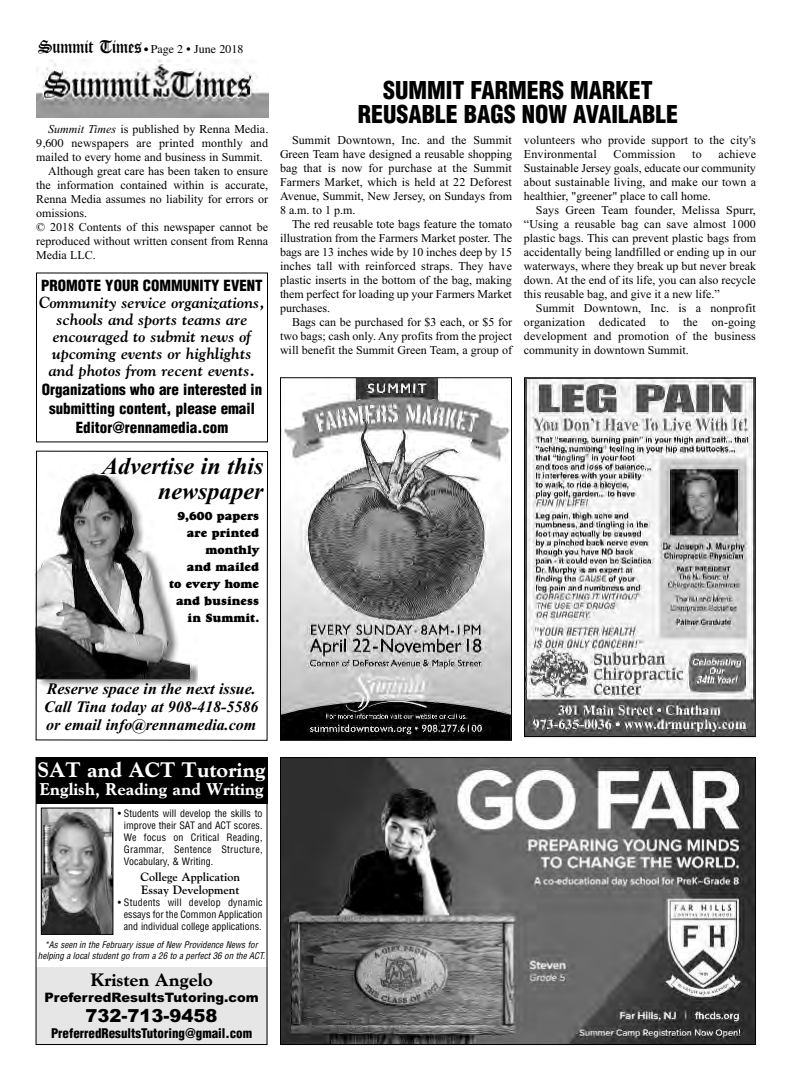
<style>
.page{position:relative;width:792px;height:1080px;background:#fff}
.page>*{position:absolute;margin:0;border:0;box-sizing:border-box;transform-origin:0 0}
.t1{font:900 condensed 24px/24px "Helvetica";color:#000;text-align:center}
.t2{font:italic 700 24px/25px "Times New Roman";color:#000;text-align:right}
.t3{font:21px "Goudy Extra Bold Cg ATT";color:#fff}
.t4{font:18px "Goudy Extra Bold Cg ATT";color:#000}
.t5{font:900 18px "Arial";color:#000}
.t6{font:17px "Goudy Extra Bold Cg ATT";color:#fff}
.t7{font:italic 700 16px/17px "Goudy";color:#000;text-align:center}
.t8{font:italic 700 16px/18px "Times New Roman";color:#000}
.t9{font:900 condensed 15px/19px "Helvetica";color:#000;text-align:center}
.t10{font:900 condensed 13px "Helvetica";color:#000}
.t11{font:900 13px "Arial";color:#000}
.t12{font:12px/14px "Times New Roman";color:#000;text-align:justify}
.t13{font:12px/17px "Goudy Heavyface";color:#000;text-align:right}
.t14{font:12px "Times";color:#000}
.t15{font:700 12px/13px "Goudy";color:#000}
.t16{font:condensed 10px/12px "Helvetica";color:#000;text-align:justify}
.t17{font:italic condensed 9px/11px "Helvetica";color:#000;text-align:center}
.s1{font-family:"Manuscript Regular SWFTE";font-size:20px}
.s2{font-family:"Futura";font-weight:700;font-stretch:condensed;font-size:10px}
.s3{font-family:"Times New Roman";font-style:italic}
.s4{font-family:"Times New Roman"}
.s5{font-family:"Times"}
</style>
<div class="page">
<img style="left:36px;top:60px;width:232px;height:58px">
<svg style="left:35px;top:450px;width:233px;height:291px"></svg>
<div style="left:36px;top:273px;width:232px;height:169px;border:1px solid #000"></div>
<div style="left:36px;top:968px;width:232px;height:77px;background:#e6e6e6"></div>
<div style="left:36px;top:757px;width:232px;height:288px;border:1px solid #000"></div>
<div style="left:36px;top:757px;width:232px;height:47px;background:#000"></div>
<img style="left:43px;top:810px;width:68px;height:123px">
<div style="left:41px;top:808px;width:72px;height:127px;border:1px solid #000"></div>
<img style="left:282px;top:759px;width:472px;height:284px">
<div style="left:280px;top:757px;width:476px;height:288px;border:1px solid #000"></div>
<img style="left:282px;top:379px;width:228px;height:360px">
<div style="left:280px;top:377px;width:232px;height:364px;border:1px solid #000"></div>
<img style="left:526px;top:379px;width:228px;height:356px">
<div style="left:524px;top:377px;width:232px;height:360px;border:1px solid #000"></div>
<p class="t14" style="left:38px;top:42px;width:207px"><span class="s1">Summit Times</span> <span class="s2">•</span> Page 2 • June 2018</p>
<p class="t14" style="left:48px;top:122px;width:222px"><span class="s3">Summit Times</span> <span class="s4">is published</span> by Renna Media.</p>
<p class="t12" style="left:36px;top:136px;width:233px"><span class="s5">9,600</span> newspapers are printed monthly and</p>
<p class="t12" style="left:36px;top:150px;width:228px">mailed to every home and business in Summit.</p>
<p class="t12" style="left:48px;top:164px;width:222px">Although great care has been taken to ensure</p>
<p class="t12" style="left:36px;top:178px;width:234px">the information contained within is accurate,</p>
<p class="t12" style="left:36px;top:192px;width:234px">Renna Media assumes no liability for errors or</p>
<p class="t12" style="left:36px;top:206px;width:53px">omissions.</p>
<p class="t12" style="left:36px;top:220px;width:234px">© 2018 Contents of this newspaper cannot be</p>
<p class="t12" style="left:36px;top:234px;width:234px">reproduced without written consent from Renna</p>
<p class="t12" style="left:36px;top:248px;width:61px">Media LLC.</p>
<p class="t9" style="left:41px;top:276px;width:223px">PROMOTE YOUR COMMUNITY EVENT</p>
<h3 class="t7" style="left:39px;top:294px;width:227px">Community service organizations, schools and sports teams are encouraged to submit news of upcoming events or highlights and photos from recent events.</h3>
<p class="t9" style="left:42px;top:380px;width:222px">Organizations who are interested in submitting content, please email<br>Editor@rennamedia.com</p>
<h1 class="t2" style="left:102px;top:453px;width:163px">Advertise in this newspaper</h1>
<p class="t13" style="left:169px;top:508px;width:92px">9,600 papers are printed monthly<br>and mailed<br>to every home and business in Summit.</p>
<h1 class="t1" style="left:358px;top:79px;width:322px">SUMMIT FARMERS MARKET<br>REUSABLE BAGS NOW AVAILABLE</h1>
<p class="t12" style="left:280px;top:133px;width:234px;text-indent:12px">Summit Downtown, Inc. and the Summit Green Team have designed a reusable shopping bag that is now for purchase at the Summit Farmers Market, which is held at 22 Deforest Avenue, Summit, New Jersey, on Sundays from 8 a.m. to 1 p.m.</p>
<p class="t12" style="left:280px;top:217px;width:234px;text-indent:12px">The red reusable tote bags feature the tomato illustration from the Farmers Market poster. The bags are 13 inches wide by 10 inches deep by 15 inches tall with reinforced straps. They have plastic inserts in the bottom of the bag, making them perfect for loading up your Farmers Market purchases.</p>
<p class="t12" style="left:280px;top:315px;width:234px;text-indent:12px">Bags can be purchased for $3 each, or $5 for two bags; cash only. Any profits from the project will benefit the Summit Green Team, a group of</p>
<p class="t12" style="left:524px;top:133px;width:233px">volunteers who provide support to the city's<br>Environmental</p>
<p class="t12" style="left:524px;top:147px;width:234px;text-indent:195px">achieve Sustainable Jersey goals, educate our community about sustainable living, and make our town a healthier, "greener" place to call home.</p>
<p class="t12" style="left:524px;top:203px;width:234px;text-indent:12px">Says Green Team founder, Melissa Spurr, “Using a reusable bag can save almost 1000 plastic bags. This can prevent plastic bags from accidentally being landfilled or ending up in our waterways, where they break up but never break down. At the end of its life, you can also recycle this reusable bag, and give it a new life.”</p>
<p class="t12" style="left:524px;top:301px;width:234px;text-indent:12px">Summit Downtown, Inc. is a nonprofit organization dedicated to the on-going development and promotion of the business community in downtown Summit.</p>
<p class="t12" style="left:614px;top:147px;width:63px">Commission</p>
<p class="t12" style="left:692px;top:147px;width:11px">to</p>
<h3 class="t8" style="left:44px;top:679px;width:216px">Reserve space in the next issue.<br>Call Tina today at 908-418-5586 or email info@rennamedia.com</h3>
<h2 class="t3" style="left:38px;top:758px;width:230px">SAT and ACT Tutoring</h2>
<h3 class="t6" style="left:39px;top:780px;width:226px">English, Reading and Writing</h3>
<p class="t16" style="left:124px;top:808px;width:140px;text-indent:-6px">• Students will develop the skills to improve their SAT and ACT scores.<br>We focus on Critical Reading, Grammar, Sentence Structure, Vocabulary, &amp; Writing.</p>
<p class="t15" style="left:140px;top:870px;width:101px">College Application<br>Essay Development</p>
<p class="t16" style="left:118px;top:897px;width:146px;text-align:center">• Students will develop dynamic essays for the Common Application and individual college applications.</p>
<p class="t17" style="left:38px;top:939px;width:229px">*As seen in the February issue of New Providence News for helping a local student go from a 26 to a perfect 36 on the ACT.</p>
<h3 class="t4" style="left:90px;top:969px;width:124px">Kristen Angelo</h3>
<p class="t11" style="left:44px;top:990px;width:216px">PreferredResultsTutoring.com</p>
<h3 class="t5" style="left:86px;top:1005px;width:134px">732-713-9458</h3>
<p class="t10" style="left:51px;top:1026px;width:203px">PreferredResultsTutoring@gmail.com</p>
</div>
